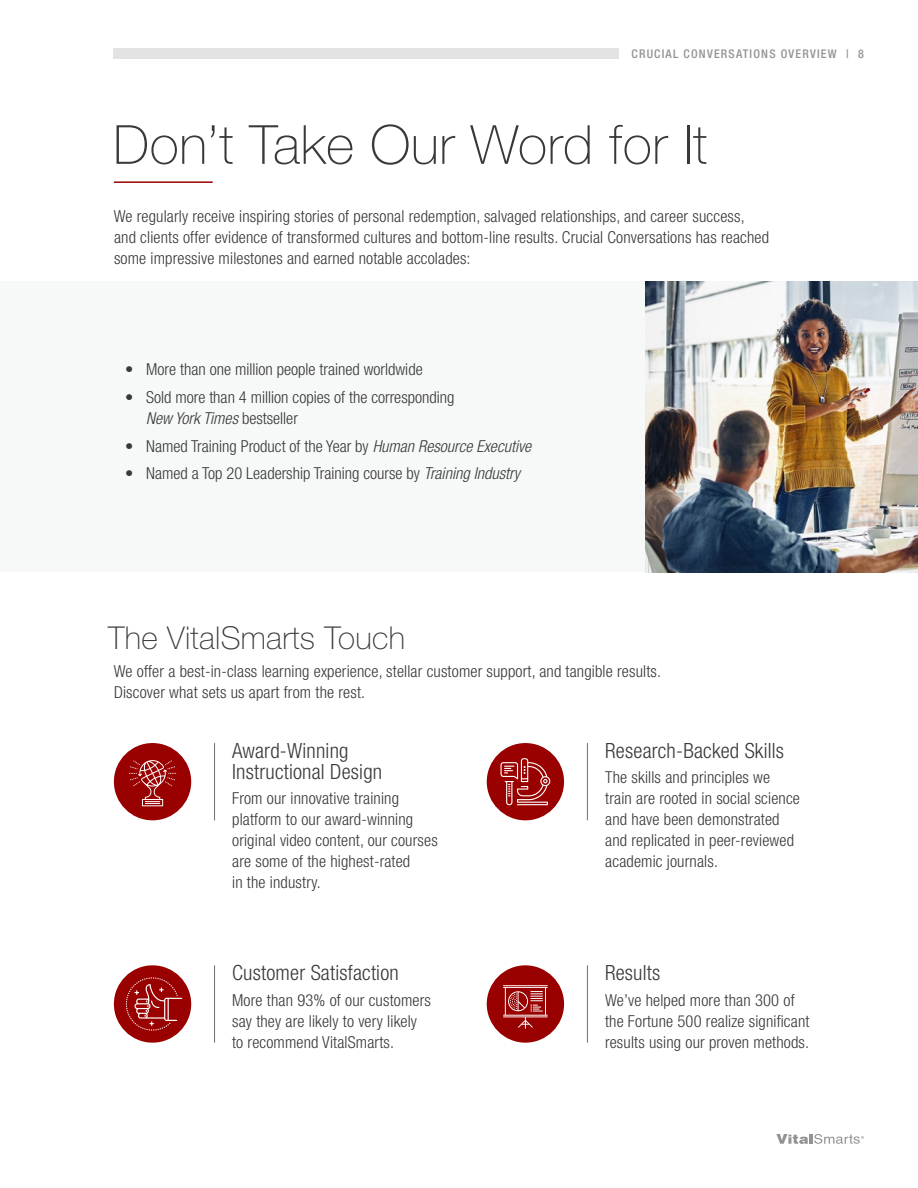
<style>
.page{position:relative;width:918px;height:1188px;background:#fff}
.page>*{position:absolute;margin:0;border:0;box-sizing:border-box;transform-origin:0 0}
.t1{font:100 54px "Helvetica Neue LT Std";letter-spacing:.01em;color:#393939}
.t2{font:100 31.5px "Helvetica Neue LT Std";letter-spacing:.01em;color:#393939}
.t3{font:300 condensed 21px/21px "Helvetica Neue LT Std";letter-spacing:.01em;color:#393939}
.t4{font:300 condensed 16.5px/21px "Helvetica Neue LT Std";letter-spacing:.01em;color:#393939}
.t5{font:500 condensed 12px "Helvetica Neue LT Std";letter-spacing:.1em;color:#939393}
.s1{font-style:italic}
</style>
<div class="page">
<div style="left:0;top:282px;width:805px;height:290px;background:#f7f8f8"></div>
<hr style="left:114px;top:181px;width:99px;height:2px;background:#900">
<img style="left:645px;top:282px;width:273px;height:290px">
<hr style="left:214px;top:743px;width:1px;height:77px;background:#6f6f6f">
<hr style="left:587px;top:743px;width:1px;height:77px;background:#6f6f6f">
<hr style="left:214px;top:965px;width:1px;height:78px;background:#6f6f6f">
<hr style="left:587px;top:965px;width:1px;height:78px;background:#6f6f6f">
<div style="left:114px;top:743px;width:77px;height:77px;background:#900;border-radius:50%"></div>
<div style="left:487px;top:743px;width:77px;height:77px;background:#900;border-radius:50%"></div>
<div style="left:487px;top:965px;width:77px;height:78px;background:#900;border-radius:50%"></div>
<div style="left:114px;top:965px;width:77px;height:78px;background:#900;border-radius:50%"></div>
<hr style="left:503px;top:985px;width:45px;height:1px;background:#fff">
<svg style="left:503px;top:987px;width:45px;height:42px"></svg>
<svg style="left:501px;top:758px;width:49px;height:47px"></svg>
<svg style="left:129px;top:760px;width:47px;height:46px"></svg>
<svg style="left:126px;top:977px;width:56px;height:54px"></svg>
<div style="left:113px;top:49px;width:505px;height:10px;background:#e3e3e3"></div>
<svg style="left:776px;top:1134px;width:88px;height:10px"></svg>
<p class="t5" style="left:632px;top:47px;width:234px">CRUCIAL CONVERSATIONS OVERVIEW | 8</p>
<h1 class="t1" style="left:113px;top:114px;width:596px">Don’t Take Our Word for It</h1>
<p class="t4" style="left:114px;top:206px;width:657px">We regularly receive inspiring stories of personal redemption, salvaged relationships, and career success, and clients offer evidence of transformed cultures and bottom-line results. Crucial Conversations has reached some impressive milestones and earned notable accolades:</p>
<p class="t4" style="left:125px;top:359px;width:299px">• More than one million people trained worldwide</p>
<p class="t4" style="left:146px;top:386px;width:310px;text-indent:-21px">• Sold more than 4 million copies of the corresponding<br><span class="s1">New York Times</span> bestseller</p>
<p class="t4" style="left:125px;top:435px;width:408px">• Named Training Product of the Year by <span class="s1">Human Resource Executive</span></p>
<p class="t4" style="left:125px;top:463px;width:396px">• Named a Top 20 Leadership Training course by <span class="s1">Training Industry</span></p>
<h2 class="t2" style="left:108px;top:620px;width:299px">The VitalSmarts Touch</h2>
<p class="t4" style="left:114px;top:660px;width:549px">We offer a best-in-class learning experience, stellar customer support, and tangible results.<br>Discover what sets us apart from the rest.</p>
<p class="t3" style="left:232px;top:740px;width:152px">Award-Winning<br>Instructional Design</p>
<p class="t4" style="left:232px;top:788px;width:207px">From our innovative training platform to our award-winning original video content, our courses are some of the highest-rated<br>in the industry.</p>
<p class="t3" style="left:232px;top:962px;width:168px">Customer Satisfaction</p>
<p class="t4" style="left:232px;top:989px;width:200px">More than 93% of our customers say they are likely to very likely to recommend VitalSmarts.</p>
<p class="t3" style="left:605px;top:740px;width:180px">Research-Backed Skills</p>
<p class="t4" style="left:605px;top:767px;width:196px">The skills and principles we train are rooted in social science and have been demonstrated and replicated in peer-reviewed academic journals.</p>
<p class="t3" style="left:605px;top:962px;width:57px">Results</p>
<p class="t4" style="left:605px;top:989px;width:206px">We’ve helped more than 300 of the Fortune 500 realize significant results using our proven methods.</p>
</div>
